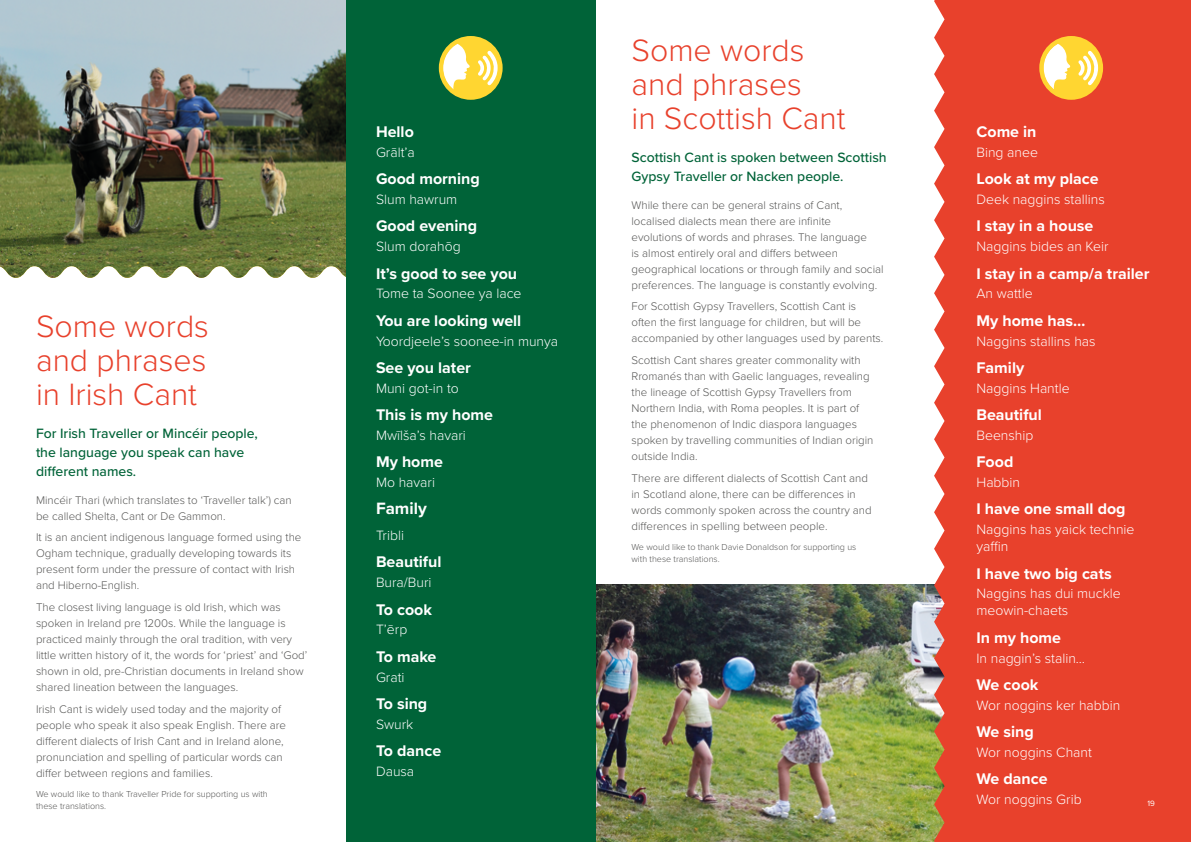
<style>
.page{position:relative;width:1191px;height:842px;background:#fff}
.page>*{position:absolute;margin:0;border:0;box-sizing:border-box;transform-origin:0 0}
.t1{font:300 32px/34px "Proxima Nova";color:#e8412c;text-align:justify}
.t2{font:700 17px "Proxima Nova";color:#fff}
.t3{font:700 16px "Proxima Nova";color:#fff}
.t4{font:300 14px/17px "Proxima Nova";color:#fff}
.t5{font:500 14px/19px "Proxima Nova";color:#006338}
.t6{font:300 11.5px/16px "Proxima Nova";color:#575756}
.t7{font:300 9px/12px "Proxima Nova";color:#575756}
.t8{font:8px "Proxima Nova";color:#fff}
</style>
<div class="page">
<img style="left:0;top:0;width:346px;height:278px">
<img style="left:595px;top:584px;width:339px;height:258px">
<div style="left:346px;top:0;width:249px;height:842px;background:#006338"></div>
<div style="left:945px;top:0;width:246px;height:842px;background:#e8412c"></div>
<svg style="left:934px;top:0;width:11px;height:842px"></svg>
<div style="left:439px;top:36px;width:63px;height:64px;background:#ffd631;border-radius:50%"></div>
<svg style="left:478px;top:51px;width:19px;height:34px"></svg>
<svg style="left:443px;top:44px;width:27px;height:47px"></svg>
<div style="left:1039px;top:36px;width:64px;height:64px;background:#ffd631;border-radius:50%"></div>
<svg style="left:1078px;top:51px;width:20px;height:34px"></svg>
<svg style="left:1043px;top:44px;width:27px;height:47px"></svg>
<h1 class="t1" style="left:36px;top:308px;width:174px">Some words and phrases in Irish Cant</h1>
<p class="t5" style="left:36px;top:424px;width:223px">For Irish Traveller or Mincéir people, the language you speak can have different names.</p>
<p class="t6" style="left:36px;top:491px;width:257px">Mincéir Thari (which translates to ‘Traveller talk’) can be called Shelta, Cant or De Gammon.</p>
<p class="t6" style="left:36px;top:529px;width:267px">It is an ancient indigenous language formed using the Ogham technique, gradually developing towards its present form under the pressure of contact with Irish and Hiberno-English.</p>
<p class="t6" style="left:36px;top:598px;width:273px">The closest living language is old Irish, which was spoken in Ireland pre 1200s. While the language is practiced mainly through the oral tradition, with very little written history of it, the words for ‘priest’ and ‘God’ shown in old, pre-Christian documents in Ireland show shared lineation between the languages.</p>
<p class="t6" style="left:36px;top:700px;width:251px">Irish Cant is widely used today and the majority of people who speak it also speak English. There are different dialects of Irish Cant and in Ireland alone, pronunciation and spelling of particular words can differ between regions and families.</p>
<p class="t7" style="left:36px;top:788px;width:233px">We would like to thank Traveller Pride for supporting us with these translations.</p>
<h3 class="t3" style="left:376px;top:120px;width:39px">Hello</h3>
<p class="t4" style="left:376px;top:143px;width:40px">Grālt’a</p>
<h3 class="t3" style="left:376px;top:167px;width:105px">Good morning</h3>
<p class="t4" style="left:376px;top:190px;width:83px">Slum hawrum</p>
<h3 class="t3" style="left:376px;top:214px;width:103px">Good evening</h3>
<p class="t4" style="left:376px;top:237px;width:86px">Slum dorahōg</p>
<h3 class="t3" style="left:376px;top:261px;width:143px">It’s good to see you</h3>
<p class="t4" style="left:376px;top:284px;width:147px">Tome ta Soonee ya lace</p>
<h3 class="t3" style="left:376px;top:308px;width:147px">You are looking well</h3>
<p class="t4" style="left:376px;top:332px;width:184px">Yoordjeele’s soonee-in munya</p>
<h3 class="t3" style="left:376px;top:356px;width:96px">See you later</h3>
<p class="t4" style="left:376px;top:379px;width:84px">Muni got-in to</p>
<h3 class="t3" style="left:376px;top:403px;width:119px">This is my home</h3>
<p class="t4" style="left:376px;top:426px;width:91px">Mwīlša’s havari</p>
<h3 class="t3" style="left:376px;top:450px;width:68px">My home</h3>
<p class="t4" style="left:376px;top:473px;width:60px">Mo havari</p>
<h2 class="t2" style="left:376px;top:495px;width:52px">Family</h2>
<p class="t4" style="left:376px;top:526px;width:30px">Tribli</p>
<h3 class="t3" style="left:376px;top:550px;width:67px">Beautiful</h3>
<p class="t4" style="left:376px;top:573px;width:57px">Bura/Buri</p>
<h3 class="t3" style="left:376px;top:597px;width:57px">To cook</h3>
<p class="t4" style="left:376px;top:620px;width:33px">T’ērp</p>
<h3 class="t3" style="left:376px;top:644px;width:62px">To make</h3>
<p class="t4" style="left:376px;top:668px;width:30px">Grati</p>
<h3 class="t3" style="left:376px;top:692px;width:53px">To sing</h3>
<p class="t4" style="left:376px;top:715px;width:39px">Swurk</p>
<h3 class="t3" style="left:376px;top:739px;width:67px">To dance</h3>
<p class="t4" style="left:376px;top:762px;width:40px">Dausa</p>
<h1 class="t1" style="left:631px;top:32px;width:216px;text-align:left">Some words and phrases<br>in Scottish Cant</h1>
<p class="t5" style="left:631px;top:148px;width:257px">Scottish Cant is spoken between Scottish<br>Gypsy Traveller or Nacken people.</p>
<p class="t6" style="left:631px;top:196px;width:253px">While there can be general strains of Cant, localised dialects mean there are infinite evolutions of words and phrases. The language<br>is almost entirely oral and differs between geographical locations or through family and social preferences. The language is constantly evolving.</p>
<p class="t6" style="left:631px;top:298px;width:253px">For Scottish Gypsy Travellers, Scottish Cant is often the first language for children, but will be accompanied by other languages used by parents.</p>
<p class="t6" style="left:631px;top:352px;width:243px">Scottish Cant shares greater commonality with Rromanés than with Gaelic languages, revealing the lineage of Scottish Gypsy Travellers from Northern India, with Roma peoples. It is part of the phenomenon of Indic diaspora languages spoken by travelling communities of Indian origin outside India.</p>
<p class="t6" style="left:631px;top:469px;width:242px">There are different dialects of Scottish Cant and in Scotland alone, there can be differences in words commonly spoken across the country and differences in spelling between people.</p>
<p class="t7" style="left:631px;top:541px;width:226px">We would like to thank Davie Donaldson for supporting us with these translations.</p>
<h3 class="t3" style="left:976px;top:120px;width:62px">Come in</h3>
<p class="t4" style="left:976px;top:143px;width:63px">Bing anee</p>
<h3 class="t3" style="left:976px;top:167px;width:124px">Look at my place</h3>
<p class="t4" style="left:976px;top:190px;width:130px">Deek naggins stallins</p>
<h3 class="t3" style="left:976px;top:214px;width:118px">I stay in a house</h3>
<p class="t4" style="left:976px;top:237px;width:134px">Naggins bides an Keir</p>
<h3 class="t3" style="left:976px;top:261px;width:174px">I stay in a camp/a trailer</h3>
<p class="t4" style="left:976px;top:284px;width:58px">An wattle</p>
<h3 class="t3" style="left:976px;top:308px;width:110px">My home has…</h3>
<p class="t4" style="left:976px;top:332px;width:121px">Naggins stallins has</p>
<h3 class="t3" style="left:976px;top:356px;width:49px">Family</h3>
<p class="t4" style="left:976px;top:379px;width:95px">Naggins Hantle</p>
<h3 class="t3" style="left:976px;top:403px;width:67px">Beautiful</h3>
<p class="t4" style="left:976px;top:426px;width:58px">Beenship</p>
<h3 class="t3" style="left:976px;top:450px;width:38px">Food</h3>
<p class="t4" style="left:976px;top:473px;width:45px">Habbin</p>
<h3 class="t3" style="left:976px;top:497px;width:151px">I have one small dog</h3>
<p class="t4" style="left:976px;top:520px;width:159px">Naggins has yaick technie yaffin</p>
<h3 class="t3" style="left:976px;top:561px;width:137px">I have two big cats</h3>
<p class="t4" style="left:976px;top:584px;width:146px">Naggins has dui muckle meowin-chaets</p>
<h3 class="t3" style="left:976px;top:625px;width:86px">In my home</h3>
<p class="t4" style="left:976px;top:649px;width:110px">In naggin’s stalin…</p>
<h3 class="t3" style="left:976px;top:673px;width:63px">We cook</h3>
<p class="t4" style="left:976px;top:696px;width:145px">Wor noggins ker habbin</p>
<h3 class="t3" style="left:976px;top:720px;width:59px">We sing</h3>
<p class="t4" style="left:976px;top:743px;width:117px">Wor noggins Chant</p>
<h3 class="t3" style="left:976px;top:767px;width:73px">We dance</h3>
<p class="t4" style="left:976px;top:790px;width:107px">Wor noggins Grib</p>
<p class="t8" style="left:1147px;top:797px;width:9px">19</p>
</div>
